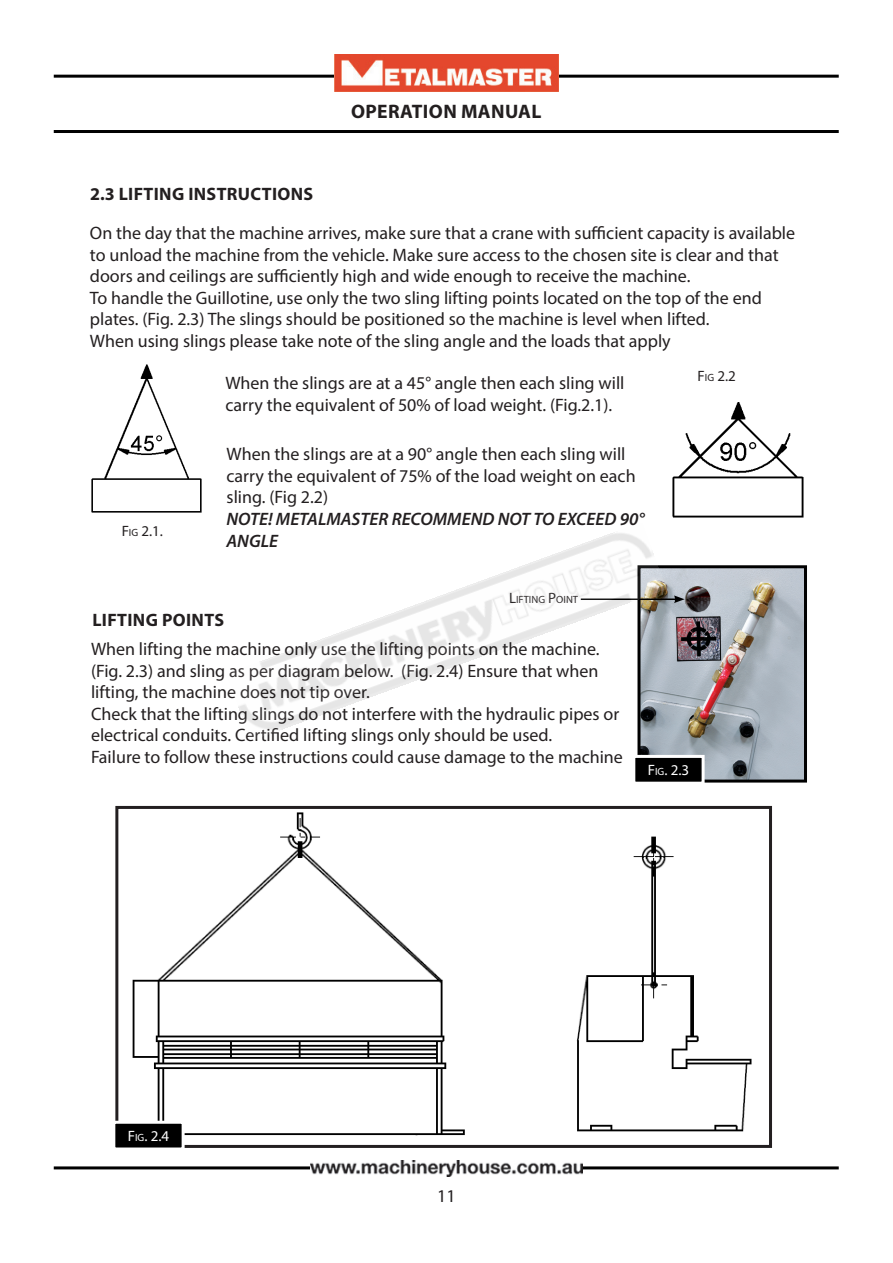
<style>
.page{position:relative;width:893px;height:1263px;background:#fff}
.page>*{position:absolute;margin:0;border:0;box-sizing:border-box;transform-origin:0 0}
.t1{font:700 19.65px "Myriad Pro";letter-spacing:.02em;color:#231f20}
.t2{font:18px/21.6px "Myriad Pro";color:#231f20}
.t3{font:italic 600 18px/21.6px "Myriad Pro";color:#231f20}
.t4{font:700 18px "Myriad Pro";letter-spacing:.02em;color:#231f20}
.t5{font:15px "Myriad Pro";color:#fff}
.t6{font:15px "Myriad Pro";color:#231f20}
.t7{font:10.5px "Myriad Pro";color:#231f20}
.s1{font-size:10.5px}
.s2{font-size:15px}
</style>
<div class="page">
<hr style="left:54px;top:75px;width:785px;height:3px;background:#000">
<img style="left:334px;top:55px;width:224px;height:37px">
<hr style="left:54px;top:1166px;width:785px;height:3px;background:#000">
<hr style="left:54px;top:130px;width:785px;height:3px;background:#000">
<img style="left:310px;top:1160px;width:272px;height:17px">
<img style="left:92px;top:364px;width:110px;height:148px">
<img style="left:673px;top:403px;width:130px;height:115px">
<img style="left:641px;top:569px;width:162px;height:209px">
<div style="left:637px;top:565px;width:170px;height:217px;border:3px solid #000"></div>
<div style="left:634px;top:756px;width:69px;height:27px;background:#000"></div>
<div style="left:632px;top:755px;width:73px;height:30px;border:3px solid #fff"></div>
<hr style="left:581px;top:598px;width:95px;height:2px;background:#000">
<svg style="left:674px;top:595px;width:11px;height:8px"></svg>
<img style="left:132px;top:812px;width:620px;height:324px">
<div style="left:115px;top:806px;width:657px;height:342px;border:3px solid #231f20"></div>
<div style="left:114px;top:1122px;width:69px;height:27px;background:#000"></div>
<div style="left:112px;top:1121px;width:73px;height:29px;border:3px solid #fff"></div>
<img style="left:238px;top:532px;width:428px;height:208px">
<p class="t1" style="left:351px;top:98px;width:192px">OPERATION MANUAL</p>
<p class="t4" style="left:90px;top:182px;width:225px">2.3 LIFTING INSTRUCTIONS</p>
<p class="t2" style="left:90px;top:222px;width:707px">On the day that the machine arrives, make sure that a crane with sufficient capacity is available to unload the machine from the vehicle. Make sure access to the chosen site is clear and that doors and ceilings are sufficiently high and wide enough to receive the machine.<br>To handle the Guillotine, use only the two sling lifting points located on the top of the end plates. (Fig. 2.3) The slings should be positioned so the machine is level when lifted.<br>When using slings please take note of the sling angle and the loads that apply</p>
<p class="t2" style="left:225px;top:372px;width:400px">When the slings are at a 45° angle then each sling will carry the equivalent of 50% of load weight. (Fig.2.1).</p>
<p class="t2" style="left:227px;top:443px;width:411px">When the slings are at a 90° angle then each sling will carry the equivalent of 75% of the load weight on each sling. (Fig 2.2)</p>
<p class="t3" style="left:227px;top:508px;width:419px">NOTE! METALMASTER RECOMMEND NOT TO EXCEED 90°<br>ANGLE</p>
<p class="t6" style="left:698px;top:367px;width:40px">F<span class="s1">IG</span> 2.2</p>
<p class="t6" style="left:122px;top:521px;width:43px">F<span class="s1">IG</span> 2.1.</p>
<p class="t4" style="left:92px;top:608px;width:133px">LIFTING POINTS</p>
<p class="t7" style="left:509px;top:593px;width:71px"><span class="s2">L</span>IFTING <span class="s2">P</span>OINT</p>
<p class="t2" style="left:91px;top:638px;width:533px">When lifting the machine only use the lifting points on the machine. (Fig. 2.3) and sling as per diagram below. (Fig. 2.4) Ensure that when lifting, the machine does not tip over.<br>Check that the lifting slings do not interfere with the hydraulic pipes or electrical conduits. Certified lifting slings only should be used.<br>Failure to follow these instructions could cause damage to the machine</p>
<p class="t5" style="left:648px;top:761px;width:43px">F<span class="s1">IG</span>. 2.3</p>
<p class="t5" style="left:128px;top:1127px;width:43px">F<span class="s1">IG</span>. 2.4</p>
<p class="t2" style="left:437px;top:1185px;width:20px">11</p>
</div>
